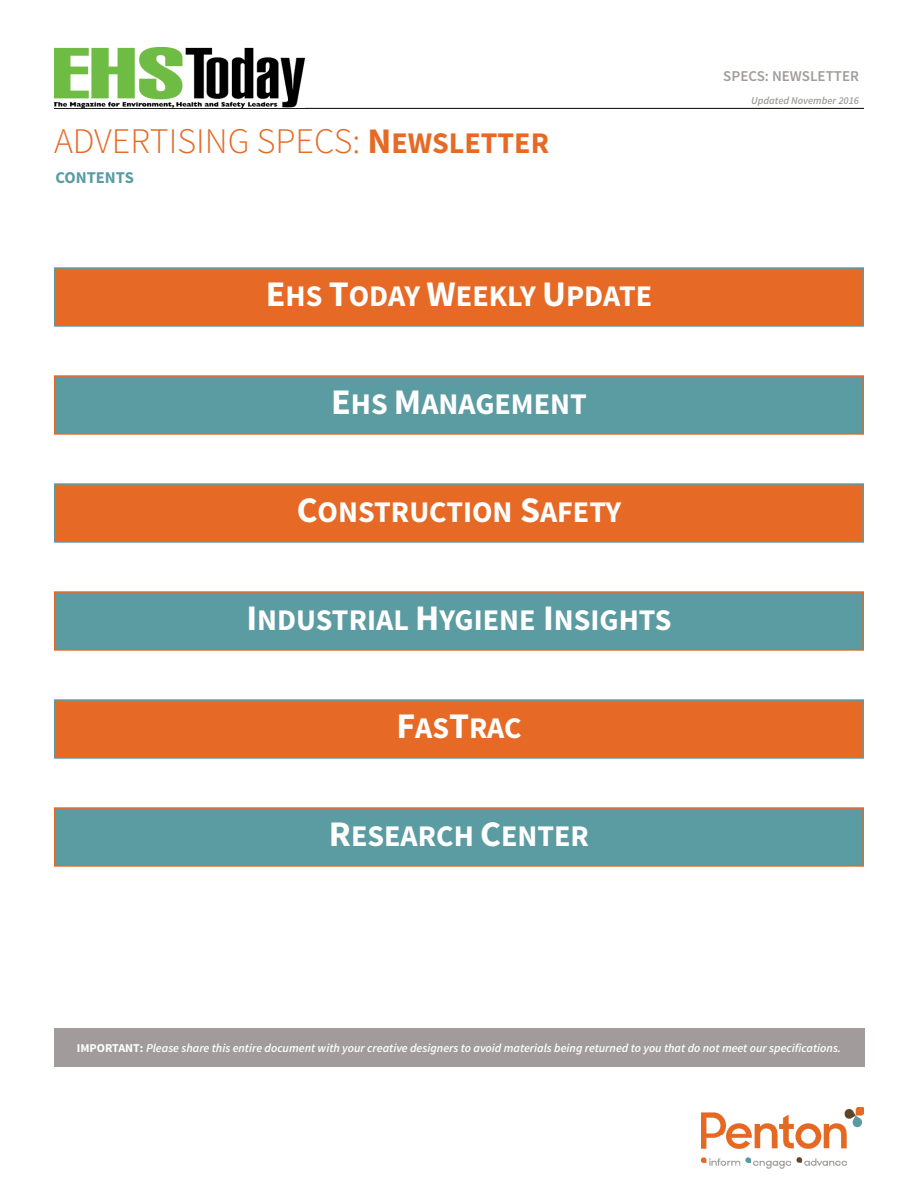
<style>
.page{position:relative;width:918px;height:1188px;background:#fff}
.page>*{position:absolute;margin:0;border:0;box-sizing:border-box;transform-origin:0 0}
.t1{font:300 36px "Source Sans Pro";color:#e66a25}
.t2{font:700 30px "Source Sans Pro";color:#fff}
.t3{font:700 16.5px "Source Sans Pro";color:#5a9ca2}
.t4{font:600 15px "Source Sans Pro";color:#a19c9b}
.t5{font:italic 600 12px "Source Sans Pro";color:#fff}
.t6{font:italic 600 10.5px "Source Sans Pro";color:#a19c9b}
.s1{font-weight:700}
.s2{font-weight:700;font-size:30px}
.s3{font-size:36px}
.s4{font-weight:700;font-style:normal}
</style>
<div class="page">
<hr style="left:54px;top:108px;width:810px;height:1px;background:#000">
<img style="left:702px;top:1107px;width:162px;height:62px">
<img style="left:54px;top:48px;width:251px;height:59px">
<div style="left:55px;top:268px;width:808px;height:58px;background:#e66a25"></div>
<div style="left:54px;top:267px;width:810px;height:60px;border:2px solid #5a9ca2"></div>
<div style="left:54px;top:1028px;width:810px;height:39px;background:#a19c9b"></div>
<div style="left:55px;top:376px;width:808px;height:58px;background:#5a9ca2"></div>
<div style="left:54px;top:375px;width:810px;height:60px;border:2px solid #e66a25"></div>
<div style="left:55px;top:484px;width:808px;height:58px;background:#e66a25"></div>
<div style="left:54px;top:483px;width:810px;height:60px;border:2px solid #5a9ca2"></div>
<div style="left:55px;top:592px;width:808px;height:58px;background:#5a9ca2"></div>
<div style="left:54px;top:591px;width:810px;height:60px;border:2px solid #e66a25"></div>
<div style="left:55px;top:700px;width:808px;height:58px;background:#e66a25"></div>
<div style="left:54px;top:699px;width:810px;height:60px;border:2px solid #5a9ca2"></div>
<div style="left:55px;top:808px;width:808px;height:58px;background:#5a9ca2"></div>
<div style="left:54px;top:807px;width:810px;height:60px;border:2px solid #e66a25"></div>
<p class="t4" style="left:723px;top:67px;width:137px">SPECS: NEWSLETTER</p>
<h1 class="t1" style="left:54px;top:119px;width:497px">ADVERTISING SPECS: <span class="s1">N</span><span class="s2">EWSLETTER</span></h1>
<h3 class="t3" style="left:56px;top:167px;width:80px">CONTENTS</h3>
<h2 class="t2" style="left:266px;top:277px;width:388px"><span class="s3">E</span>HS <span class="s3">T</span>ODAY <span class="s3">W</span>EEKLY <span class="s3">U</span>PDATE</h2>
<h2 class="t2" style="left:331px;top:385px;width:257px"><span class="s3">E</span>HS <span class="s3">M</span>ANAGEMENT</h2>
<h2 class="t2" style="left:297px;top:493px;width:326px"><span class="s3">C</span>ONSTRUCTION <span class="s3">S</span>AFETY</h2>
<h2 class="t2" style="left:246px;top:601px;width:427px"><span class="s3">I</span>NDUSTRIAL <span class="s3">H</span>YGIENE <span class="s3">I</span>NSIGHTS</h2>
<h2 class="t2" style="left:396px;top:709px;width:127px"><span class="s3">F</span>AS<span class="s3">T</span>RAC</h2>
<h2 class="t2" style="left:329px;top:817px;width:262px"><span class="s3">R</span>ESEARCH <span class="s3">C</span>ENTER</h2>
<p class="t6" style="left:751px;top:94px;width:110px">Updated November 2016</p>
<p class="t5" style="left:77px;top:1040px;width:766px"><span class="s4">IMPORTANT:</span> Please share this entire document with your creative designers to avoid materials being returned to you that do not meet our specifications.</p>
</div>
